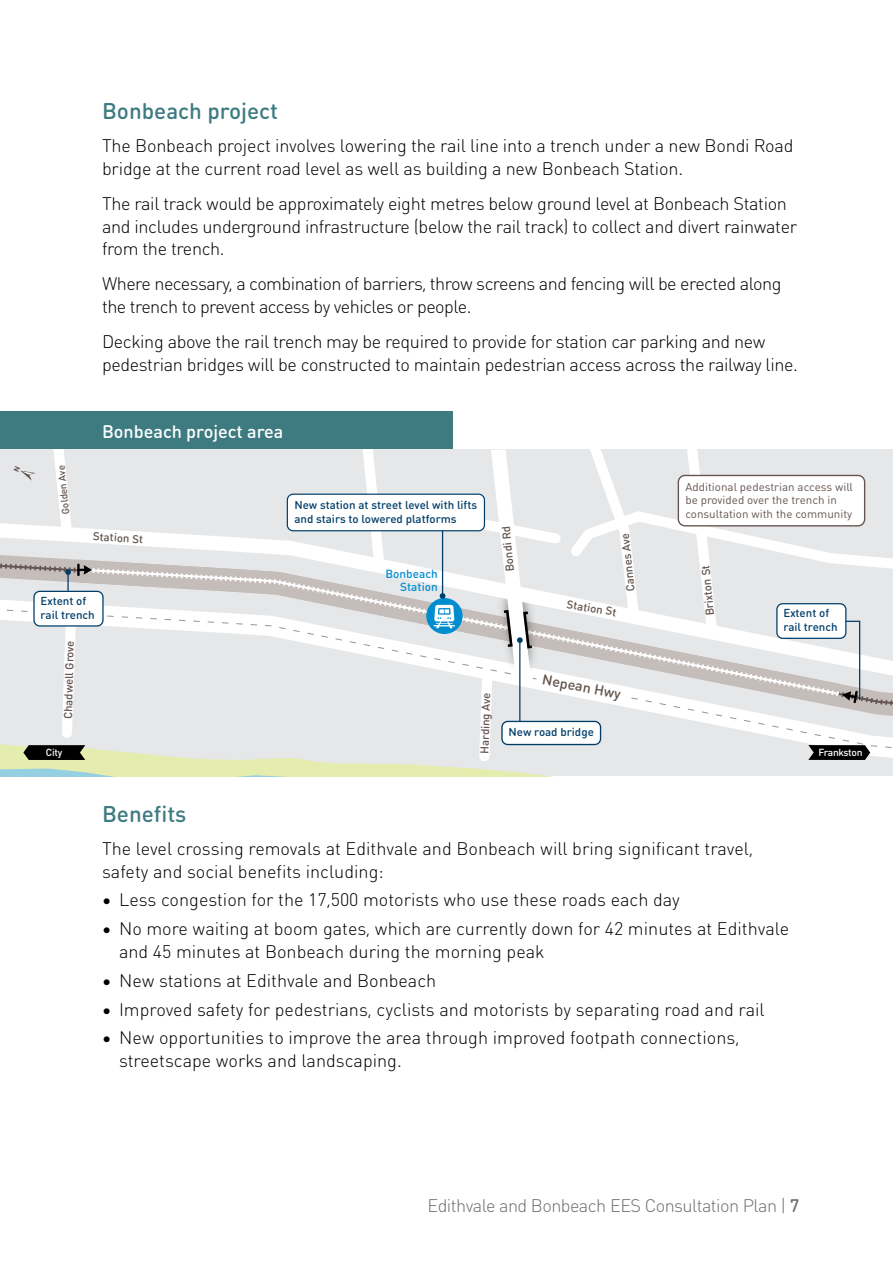
<style>
.page{position:relative;width:893px;height:1263px;background:#fff}
.page>*{position:absolute;margin:0;border:0;box-sizing:border-box;transform-origin:0 0}
.LX_H2{font:500 22.5px "DIN Round OT";color:#3d7b81}
.LX_Body{font:300 18px/22.5px "DIN Round OT";letter-spacing:-.02em;color:#000}
.LX_Body-2{font:300 18px/22.5px "DIN Round OT";color:#000}
.LX_Body_Before_Bull{font:300 18px/22.5px "DIN Round OT";color:#000}
.t1{font:300 18px "DIN Round OT";letter-spacing:-.03em;color:#6d6e71}
.LX_H3{font:500 18px "DIN Round OT";color:#fff}
.t2{font:500 14.25px "DIN Round OT";color:#63554f}
.t3{font:500 11.7px/12.3px "DIN Round OT";color:#008dd0;text-align:right}
.t4{font:500 11.55px "DIN Round OT";color:#63554f}
.t5{font:500 11.4px/13.6px "DIN Round OT";color:#003e6a}
.t6{font:11.4px/13.6px "DIN Round OT";color:#63554f}
.t7{font:500 11.4px "DIN Round OT";color:#63554f}
.t8{font:500 10.2px "DIN Round OT";letter-spacing:-.035em;color:#fff}
.t9{font:500 10.05px "DIN Round OT";color:#63554f}
.s1{font-weight:500}
</style>
<div class="page">
<div style="left:0;top:412px;width:453px;height:38px;background:#3d7b81"></div>
<svg style="left:0;top:450px;width:893px;height:326px"></svg>
<div style="left:287px;top:494px;width:197px;height:37px;background:#fff;border-radius:6px"></div>
<div style="left:287px;top:494px;width:198px;height:37px;border:1px solid #003e6a;border-radius:6px"></div>
<div style="left:502px;top:721px;width:98px;height:23px;background:#fff;border-radius:6px"></div>
<div style="left:501px;top:721px;width:100px;height:24px;border:1px solid #003e6a;border-radius:6px"></div>
<div style="left:678px;top:475px;width:187px;height:51px;background:#fff;border-radius:7px"></div>
<div style="left:678px;top:475px;width:187px;height:51px;border:1px solid #63554f;border-radius:7px"></div>
<div style="left:777px;top:604px;width:69px;height:34px;background:#fff;border-radius:6px"></div>
<div style="left:776px;top:603px;width:70px;height:36px;border:1px solid #003e6a;border-radius:6px"></div>
<p class="LX_H2" style="left:102px;top:97px;width:177px">Bonbeach project</p>
<p class="LX_Body" style="left:102px;top:134px;width:693px">The Bonbeach project involves lowering the rail line into a trench under a new Bondi Road bridge at the current road level as well as building a new Bonbeach Station.</p>
<p class="LX_Body" style="left:102px;top:192px;width:697px">The rail track would be approximately eight metres below ground level at Bonbeach Station and includes underground infrastructure (below the rail track) to collect and divert rainwater from the trench.</p>
<p class="LX_Body" style="left:102px;top:272px;width:681px">Where necessary, a combination of barriers, throw screens and fencing will be erected along the trench to prevent access by vehicles or people.</p>
<p class="LX_Body" style="left:102px;top:330px;width:697px">Decking above the rail trench may be required to provide for station car parking and new pedestrian bridges will be constructed to maintain pedestrian access across the railway line.</p>
<p class="t9" style="left:60px;top:515px;width:51px;rotate:-96deg">Golden Ave</p>
<p class="LX_H3" style="left:102px;top:420px;width:183px">Bonbeach project area</p>
<p class="t7" style="left:93px;top:529px;width:52px;rotate:3deg">Station St</p>
<p class="t5" style="left:41px;top:594px;width:56px">Extent of rail trench</p>
<p class="t5" style="left:294px;top:498px;width:184px">New station at street level with lifts and stairs to lowered platforms</p>
<p class="t3" style="left:385px;top:568px;width:54px">Bonbeach<br>Station</p>
<p class="t4" style="left:503px;top:573px;width:47px;rotate:-96deg">Bondi Rd</p>
<p class="t4" style="left:623px;top:592px;width:60px;rotate:-96deg">Cannes Ave</p>
<p class="t7" style="left:568px;top:596px;width:52px;rotate:10deg">Station St</p>
<p class="t6" style="left:685px;top:479px;width:169px">Additional pedestrian access will be provided over the trench in consultation with the community</p>
<p class="t4" style="left:703px;top:616px;width:52px;rotate:-96deg">Brixton St</p>
<p class="t5" style="left:783px;top:606px;width:56px">Extent of rail trench</p>
<p class="t4" style="left:60px;top:719px;width:81px;rotate:-88deg">Chadwell Grove</p>
<p class="t2" style="left:544px;top:670px;width:81px;rotate:10deg">Nepean Hwy</p>
<p class="t4" style="left:477px;top:753px;width:63px;rotate:-88deg">Harding Ave</p>
<p class="t5" style="left:508px;top:725px;width:87px">New road bridge</p>
<p class="t8" style="left:46px;top:746px;width:18px">City</p>
<p class="t8" style="left:818px;top:745px;width:46px">Frankston</p>
<p class="LX_H2" style="left:102px;top:799px;width:86px">Benefits</p>
<p class="LX_Body_Before_Bull" style="left:102px;top:837px;width:653px">The level crossing removals at Edithvale and Bonbeach will bring significant travel, safety and social benefits including:</p>
<p class="LX_Body-2" style="left:102px;top:888px;width:579px">• Less congestion for the 17,500 motorists who use these roads each day</p>
<p class="LX_Body-2" style="left:119px;top:917px;width:672px;text-indent:-17px">• No more waiting at boom gates, which are currently down for 42 minutes at Edithvale and 45 minutes at Bonbeach during the morning peak</p>
<p class="LX_Body-2" style="left:102px;top:969px;width:336px">• New stations at Edithvale and Bonbeach</p>
<p class="LX_Body-2" style="left:102px;top:998px;width:664px">• Improved safety for pedestrians, cyclists and motorists by separating road and rail</p>
<p class="LX_Body-2" style="left:119px;top:1026px;width:622px;text-indent:-17px">• New opportunities to improve the area through improved footpath connections, streetscape works and landscaping.</p>
<p class="t1" style="left:428px;top:1194px;width:373px">Edithvale and Bonbeach EES Consultation Plan | <span class="s1">7</span></p>
</div>
